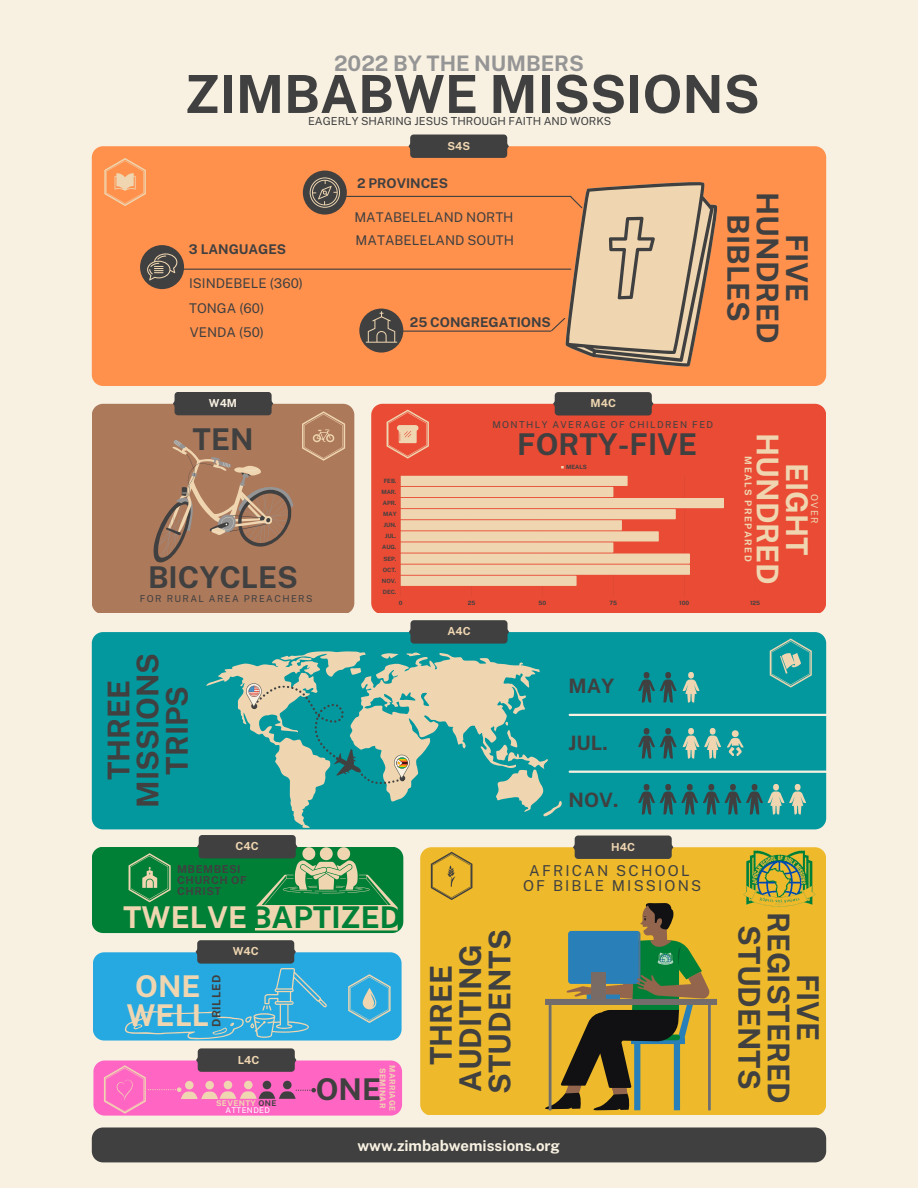
<style>
.page{position:relative;width:918px;height:1188px;background:#f8f1e2}
.page>*{position:absolute;margin:0;border:0;box-sizing:border-box;transform-origin:0 0}
.t1{font:700 52.5px "Public Sans";color:#404040}
.t2{font:700 30px/29.2px "Public Sans";color:#404040;text-align:center}
.t3{font:700 30px/29.2px "Public Sans";color:#efd6b1;text-align:center}
.t4{font:700 30px "Public Sans";color:#008037}
.t5{font:700 21.3px "Public Sans";color:#959595}
.t6{font:700 19.8px "Public Sans";color:#404040}
.t7{font:15px/14.7px "Public Sans";letter-spacing:.145em;color:#404040;text-align:center}
.t8{font:700 15px "Public Sans";color:#f8f1e2}
.t9{font:13.35px/24.5px "Public Sans";color:#404040}
.t10{font:700 13.35px "Public Sans";color:#404040}
.t11{font:700 11.55px "Public Sans";letter-spacing:.05em;color:#404040}
.t12{font:11.1px "Public Sans";color:#404040}
.t13{font:700 11.1px "Public Sans";color:#efd6b1}
.t14{font:700 11.1px "Public Sans";color:#f8f1e2}
.t15{font:700 10.95px/10.9px "Public Sans";letter-spacing:.05em;color:#404040}
.t16{font:9.45px "Public Sans";letter-spacing:.145em;color:#404040}
.t17{font:700 9.45px "Public Sans";letter-spacing:.145em;color:#efd6b1}
.t18{font:9.45px "Public Sans";color:#efd6b1}
.t19{font:7.95px/7.1px "Public Sans";letter-spacing:.05em;color:#fff;text-align:center}
.t20{font:700 7.95px/9.9px "Public Sans";letter-spacing:.05em;color:#efd6b1;text-align:center}
.t21{font:700 5.85px/11.1px "Public Sans";color:#404040;text-align:right}
.s1{color:#efd6b1}
.s2{font-weight:700;color:#efd6b1}
.s3{font-weight:700;color:#404040}
</style>
<div class="page">
<div style="left:92px;top:146px;width:734px;height:240px;background:#ff914d"></div>
<hr style="left:332px;top:196px;width:239px;height:1px;background:#404040">
<hr style="left:178px;top:269px;width:393px;height:1px;background:#404040">
<hr style="left:402px;top:331px;width:149px;height:1px;background:#404040">
<svg style="left:408px;top:135px;width:101px;height:23px;background:#474543"></svg>
<div style="left:371px;top:404px;width:455px;height:209px;background:#e94b35"></div>
<svg style="left:401px;top:476px;width:354px;height:121px;background:#ec9d7e"></svg>
<svg style="left:553px;top:392px;width:101px;height:23px;background:#474443"></svg>
<div style="left:92px;top:404px;width:262px;height:209px;background:#ad795b"></div>
<div style="left:173px;top:392px;width:100px;height:23px;background:#404040"></div>
<div style="left:303px;top:171px;width:44px;height:44px;background:#404040;border-radius:50%"></div>
<div style="left:359px;top:309px;width:44px;height:44px;background:#404040;border-radius:50%"></div>
<div style="left:140px;top:245px;width:44px;height:44px;background:#404040;border-radius:50%"></div>
<div style="left:92px;top:632px;width:734px;height:197px;background:#03989e"></div>
<svg style="left:409px;top:620px;width:100px;height:24px;background:#424646"></svg>
<hr style="left:570px;top:714px;width:273px;height:2px;background:#f8f1e2">
<hr style="left:570px;top:771px;width:273px;height:2px;background:#f8f1e2">
<div style="left:420px;top:847px;width:406px;height:268px;background:#eeba2b"></div>
<svg style="left:573px;top:836px;width:100px;height:23px;background:#454441"></svg>
<div style="left:92px;top:1127px;width:734px;height:35px;background:#404040"></div>
<svg style="left:638px;top:672px;width:39px;height:31px"></svg>
<svg style="left:683px;top:672px;width:16px;height:31px"></svg>
<svg style="left:638px;top:728px;width:39px;height:31px"></svg>
<svg style="left:683px;top:728px;width:38px;height:31px"></svg>
<svg style="left:727px;top:730px;width:17px;height:26px"></svg>
<svg style="left:638px;top:784px;width:103px;height:31px;background:#19777b"></svg>
<svg style="left:768px;top:784px;width:38px;height:31px"></svg>
<svg style="left:770px;top:639px;width:42px;height:49px;background:#3aa6a2"></svg>
<svg style="left:206px;top:651px;width:356px;height:177px;background:#52aba3"></svg>
<svg style="left:550px;top:181px;width:168px;height:186px;background:#d9ae86"></svg>
<svg style="left:104px;top:158px;width:42px;height:48px;background:#faa267"></svg>
<svg style="left:310px;top:177px;width:30px;height:31px"></svg>
<svg style="left:366px;top:311px;width:31px;height:32px"></svg>
<svg style="left:147px;top:253px;width:30px;height:27px"></svg>
<svg style="left:302px;top:411px;width:43px;height:50px;background:#b88969"></svg>
<svg style="left:387px;top:410px;width:42px;height:49px;background:#ea7257"></svg>
<svg style="left:153px;top:440px;width:140px;height:122px;background:#a97d62"></svg>
<svg style="left:93px;top:1048px;width:309px;height:68px;background:#e579b7"></svg>
<svg style="left:93px;top:940px;width:309px;height:101px;background:#46aad2"></svg>
<svg style="left:92px;top:835px;width:311px;height:98px;background:#49965e"></svg>
<svg style="left:431px;top:852px;width:41px;height:48px;background:#d3a72e"></svg>
<svg style="left:545px;top:903px;width:172px;height:207px;background:#908740"></svg>
<img style="left:657px;top:952px;width:16px;height:13px">
<img style="left:742px;top:847px;width:74px;height:69px">
<p class="t5" style="left:334px;top:51px;width:251px">2022 BY THE NUMBERS</p>
<h1 class="t1" style="left:185px;top:63px;width:577px">ZIMBABWE MISSIONS</h1>
<p class="t12" style="left:308px;top:114px;width:305px">EAGERLY SHARING JESUS THROUGH FAITH AND WORKS</p>
<p class="t10" style="left:189px;top:241px;width:99px">3 LANGUAGES</p>
<p class="t9" style="left:189px;top:271px;width:115px">ISINDEBELE (360)<br>TONGA (60)<br>VENDA (50)</p>
<p class="t14" style="left:209px;top:397px;width:30px">W4M</p>
<p class="t2" style="left:193px;top:425px;width:62px">TEN</p>
<p class="t2" style="left:148px;top:562px;width:151px">BICYCLES</p>
<p class="t16" style="left:140px;top:593px;width:174px">FOR RURAL AREA PREACHERS</p>
<p class="t2" style="left:104px;top:808px;width:156px;rotate:-90deg">THREE<br>MISSIONS<br>TRIPS</p>
<p class="t13" style="left:236px;top:840px;width:25px">C4C</p>
<p class="t15" style="left:177px;top:864px;width:71px">MBEMBESI<br>CHURCH OF<br>CHRIST</p>
<p class="t13" style="left:447px;top:139px;width:24px">S4S</p>
<p class="t10" style="left:357px;top:175px;width:93px">2 PROVINCES</p>
<p class="t9" style="left:354px;top:206px;width:161px;line-height:23.1px">MATABELELAND NORTH<br>MATABELELAND SOUTH</p>
<p class="t10" style="left:410px;top:315px;width:142px">25 CONGREGATIONS</p>
<p class="t2" style="left:812px;top:192px;width:153px;rotate:90deg">FIVE<br>HUNDRED<br>BIBLES</p>
<p class="t21" style="left:381px;top:475px;width:17px">FEB.<br>MAR.<br>APR.<br>MAY<br>JUN.<br>JUL.<br>AUG.<br>SEP.<br>OCT.<br>NOV.<br>DEC.</p>
<p class="t13" style="left:591px;top:396px;width:27px">M4C</p>
<p class="t16" style="left:493px;top:419px;width:222px">MONTHLY AVERAGE OF CHILDREN FED</p>
<p class="t2" style="left:517px;top:430px;width:181px">FORTY-FIVE</p>
<p class="t21" style="left:566px;top:461px;width:22px">MEALS</p>
<p class="t3" style="left:812px;top:433px;width:153px;rotate:90deg">EIGHT<br>HUNDRED</p>
<p class="t17" style="left:754px;top:456px;width:107px;rotate:90deg">MEALS PREPARED</p>
<p class="t18" style="left:820px;top:494px;width:31px;rotate:90deg">OVER</p>
<p class="t21" style="left:399px;top:598px;width:5px">0</p>
<p class="t21" style="left:468px;top:598px;width:9px">25</p>
<p class="t21" style="left:539px;top:598px;width:9px">50</p>
<p class="t21" style="left:610px;top:598px;width:9px">75</p>
<p class="t21" style="left:679px;top:598px;width:12px">100</p>
<p class="t21" style="left:750px;top:598px;width:12px">125</p>
<p class="t13" style="left:447px;top:625px;width:25px">A4C</p>
<p class="t6" style="left:569px;top:674px;width:47px">MAY</p>
<p class="t6" style="left:569px;top:731px;width:41px">JUL.</p>
<p class="t6" style="left:569px;top:788px;width:51px">NOV.</p>
<p class="t13" style="left:611px;top:840px;width:25px">H4C</p>
<p class="t7" style="left:523px;top:863px;width:180px">AFRICAN SCHOOL<br>OF BIBLE MISSIONS</p>
<p class="t4" style="left:123px;top:900px;width:280px"><span class="s1">TWELVE</span>BAPTIZED</p>
<p class="t3" style="left:127px;top:971px;width:84px;text-align:left">ONE<br>WELL</p>
<p class="t11" style="left:210px;top:1027px;width:54px;rotate:-90deg">DRILLED</p>
<p class="t13" style="left:233px;top:945px;width:27px">W4C</p>
<p class="t13" style="left:238px;top:1053px;width:23px">L4C</p>
<p class="t19" style="left:216px;top:1099px;width:62px"><span class="s2">SEVENTY</span> <span class="s3">ONE<br></span>ATTENDED</p>
<p class="t20" style="left:397px;top:1065px;width:48px;rotate:90deg">MARRIAGE<br>SEMINAR</p>
<p class="t2" style="left:316px;top:1074px;width:67px">ONE</p>
<p class="t2" style="left:426px;top:1094px;width:166px;rotate:-90deg">THREE<br>AUDITING<br>STUDENTS</p>
<p class="t8" style="left:357px;top:1136px;width:204px">www.zimbabwemissions.org</p>
<p class="t2" style="left:823px;top:912px;width:193px;rotate:90deg">FIVE<br>REGISTERED<br>STUDENTS</p>
</div>
